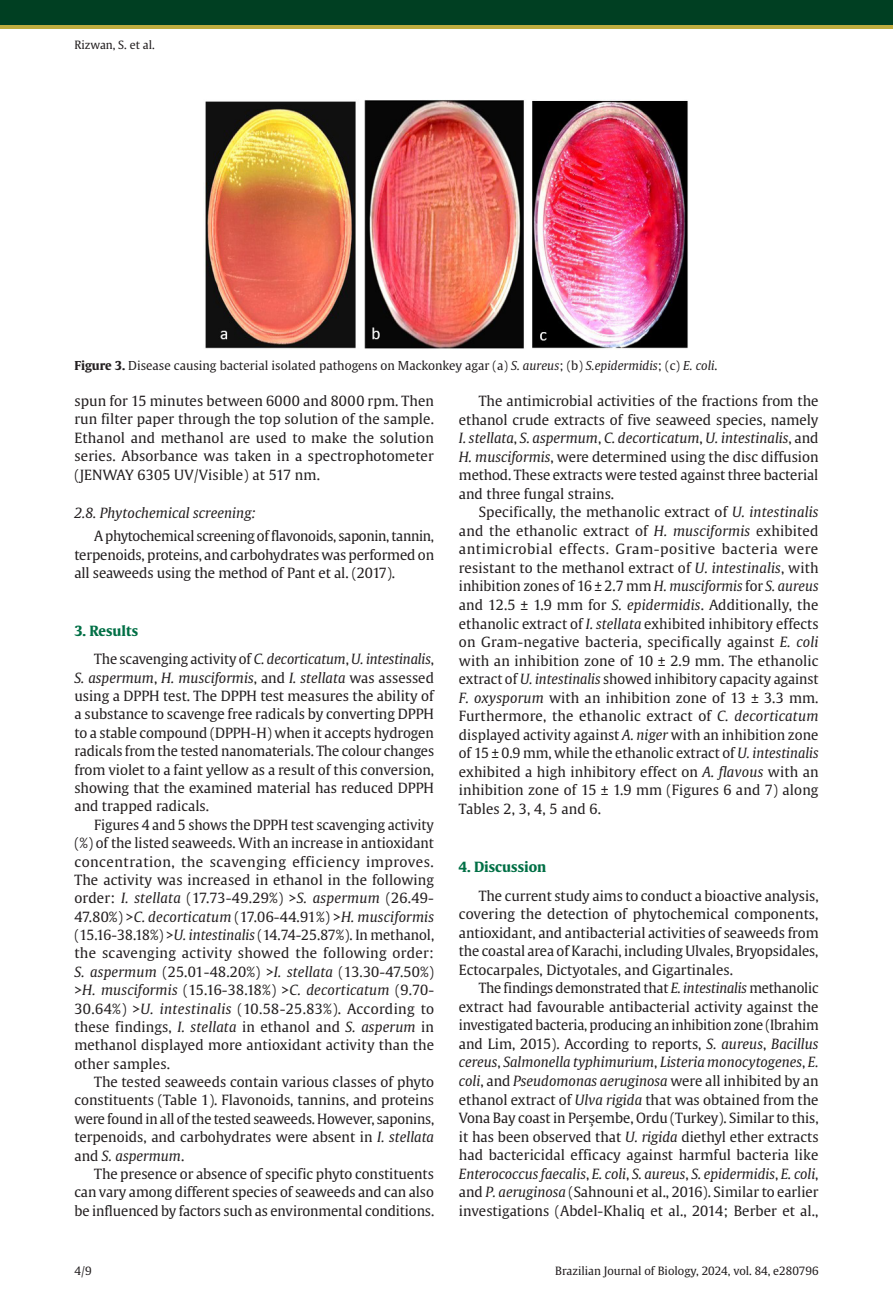
<style>
.page{position:relative;width:893px;height:1315px;background:#fff}
.page>*{position:absolute;margin:0;border:0;box-sizing:border-box;transform-origin:0 0}
.Paragraph{font:14px/18.6px "Gulliver";color:#231f20;text-align:justify}
.Heading2{font:italic 14px "Gulliver";color:#231f20}
.Heading1{font:700 14px "Gulliver";color:#016f45}
.FigureCaption{font:12.25px "Gulliver";color:#231f20}
.t1{font:11.38px "Gulliver";color:#231f20}
.s1{font-weight:700}
.s2{font-style:italic}
.s3{font-family:"Times New Roman";font-size:17.5px}
</style>
<div class="page">
<div style="left:0;top:12px;width:893px;height:17px;background:#beab3f"></div>
<div style="left:0;top:0;width:893px;height:25px;background:#003f22"></div>
<img style="left:205px;top:100px;width:483px;height:249px">
<p class="t1" style="left:74px;top:37px;width:82px">Rizwan, S. et al.</p>
<p class="FigureCaption" style="left:74px;top:358px;width:645px"><span class="s1">Figure 3.</span> Disease causing bacterial isolated pathogens on Mackonkey agar (a) <span class="s2">S. aureus</span>; (b) <span class="s2">S.epidermidis</span>; (c) <span class="s2">E. coli</span>.</p>
<p class="Paragraph" style="left:74px;top:392px;width:361px">spun for 15 minutes between 6000 and 8000 rpm. Then run filter paper through the top solution of the sample.<br>Ethanol and methanol are used to make the solution series. Absorbance was taken in a spectrophotometer (JENWAY 6305 UV/Visible) at 517 nm.</p>
<p class="Heading2" style="left:74px;top:504px;width:183px">2.8. Phytochemical screening:</p>
<p class="Paragraph" style="left:74px;top:527px;width:361px;text-indent:20px">A phytochemical screening of flavonoids, saponin, tannin, terpenoids, proteins, and carbohydrates was performed on all seaweeds using the method of Pant et al. (2017).</p>
<p class="Heading1" style="left:74px;top:622px;width:65px">3. Results</p>
<p class="Paragraph" style="left:74px;top:650px;width:361px;text-indent:20px">The scavenging activity of <span class="s2">C. decorticatum</span>, <span class="s2">U. intestinalis</span>, <span class="s2">S. aspermum</span>, <span class="s2">H. musciformis</span>, and <span class="s2">I. stellata</span> was assessed using a DPPH test. The DPPH test measures the ability of a substance to scavenge free radicals by converting DPPH to a stable compound (DPPH-H) when it accepts hydrogen radicals from the tested nanomaterials. The colour changes from violet to a faint yellow as a result of this conversion, showing that the examined material has reduced DPPH and trapped radicals.</p>
<p class="Paragraph" style="left:74px;top:815px;width:361px;text-indent:20px">Figures 4 and 5 shows the DPPH test scavenging activity (%) of the listed seaweeds. With an increase in antioxidant concentration, the scavenging efficiency improves.<br>The activity was increased in ethanol in the following order: <span class="s2">I. stellata</span> (17.73-49.29%) &gt;<span class="s2">S. aspermum</span> (26.49- 47.80%) &gt;<span class="s2">C. decorticatum</span> (17.06-44.91%) &gt;<span class="s2">H. musciformis </span>(15.16-38.18%) &gt;<span class="s2">U. intestinalis</span> (14.74-25.87%). In methanol, the scavenging activity showed the following order:<br><span class="s2">S. aspermum</span> (25.01-48.20%) &gt;<span class="s2">I. stellata</span> (13.30-47.50%) &gt;<span class="s2">H. musciformis</span> (15.16-38.18%) &gt;<span class="s2">C. decorticatum</span> (9.70- 30.64%) &gt;<span class="s2">U. intestinalis</span> (10.58-25.83%). According to these findings, <span class="s2">I. stellata</span> in ethanol and <span class="s2">S. asperum</span> in methanol displayed more antioxidant activity than the other samples.</p>
<p class="Paragraph" style="left:74px;top:1072px;width:361px;text-indent:20px">The tested seaweeds contain various classes of phyto constituents (Table 1). Flavonoids, tannins, and proteins were found in all of the tested seaweeds. However, saponins, terpenoids, and carbohydrates were absent in <span class="s2">I. stellata </span>and <span class="s2">S. aspermum</span>.</p>
<p class="Paragraph" style="left:74px;top:1164px;width:361px;text-indent:20px">The presence or absence of specific phyto constituents can vary among different species of seaweeds and can also be influenced by factors such as environmental conditions.</p>
<p class="Paragraph" style="left:459px;top:392px;width:361px;text-indent:20px">The antimicrobial activities of the fractions from the ethanol crude extracts of five seaweed species, namely <span class="s2">I. stellata</span>, <span class="s2">S. aspermum</span>, <span class="s2">C. decorticatum</span>, <span class="s2">U. intestinalis</span>, and <span class="s2">H. musciformis</span>, were determined using the disc diffusion method. These extracts were tested against three bacterial and three fungal strains.</p>
<p class="Paragraph" style="left:459px;top:503px;width:361px;text-indent:20px">Specifically, the methanolic extract of <span class="s2">U. intestinalis </span>and the ethanolic extract of <span class="s2">H. musciformis</span> exhibited antimicrobial effects. Gram-positive bacteria were resistant to the methanol extract of <span class="s2">U. intestinalis</span>, with inhibition zones of 16 ± 2.7 mm <span class="s2">H. musciformis</span> for <span class="s2">S. aureus </span>and 12.5 ± 1.9 mm for <span class="s2">S. epidermidis</span>. Additionally, the ethanolic extract of <span class="s2">I. stellata</span> exhibited inhibitory effects on Gram-negative bacteria, specifically against <span class="s2">E. coli </span>with an inhibition zone of 10 ± 2.9 mm. The ethanolic extract of <span class="s2">U. intestinalis</span> showed inhibitory capacity against <span class="s2">F. oxysporum</span> with an inhibition zone of 13 ± 3.3 mm.<br>Furthermore, the ethanolic extract of <span class="s2">C. decorticatum </span>displayed activity against <span class="s2">A. niger</span> with an inhibition zone of 15 ± 0.9 mm, while the ethanolic extract of <span class="s2">U. intestinalis </span>exhibited a high inhibitory effect on <span class="s2">A. flavous</span> with an inhibition zone of 15 ± 1.9 mm (Figures 6 and 7) along Tables 2, 3, 4, 5 and 6.</p>
<p class="Heading1" style="left:459px;top:858px;width:89px">4. Discussion</p>
<p class="Paragraph" style="left:459px;top:886px;width:361px;text-indent:20px">The current study aims to conduct a bioactive analysis, covering the detection of phytochemical components, antioxidant, and antibacterial activities of seaweeds from the coastal area of Karachi, including Ulvales, Bryopsidales, Ectocarpales, Dictyotales, and Gigartinales.</p>
<p class="Paragraph" style="left:459px;top:979px;width:361px;text-indent:20px">The findings demonstrated that <span class="s2">E. intestinalis</span> methanolic extract had favourable antibacterial activity against the investigated bacteria, producing an inhibition zone (Ibrahim and Lim, 2015). According to reports, <span class="s2">S. aureus</span>, <span class="s2">Bacillus cereus</span>, <span class="s2">Salmonella typhimurium</span>, <span class="s2">Listeria monocytogenes</span>, <span class="s2">E. coli</span>, and <span class="s2">Pseudomonas aeruginosa</span> were all inhibited by an ethanol extract of <span class="s2">Ulva rigida</span> that was obtained from the Vona Bay coast in Per<span class="s3">ş</span>embe, Ordu (Turkey). Similar to this, it has been observed that <span class="s2">U. rigida</span> diethyl ether extracts had bactericidal efficacy against harmful bacteria like <span class="s2">Enterococcus faecalis</span>, <span class="s2">E. coli</span>, <span class="s2">S. aureus</span>, <span class="s2">S. epidermidis</span>, <span class="s2">E. coli</span>, and <span class="s2">P. aeruginosa</span> (Sahnouni et al., 2016). Similar to earlier investigations (Abdel-Khaliq et al., 2014; Berber et al.,</p>
<p class="t1" style="left:74px;top:1264px;width:19px">4/9</p>
<p class="t1" style="left:555px;top:1264px;width:265px">Brazilian Journal of Biology, 2024, vol. 84, e280796</p>
</div>
